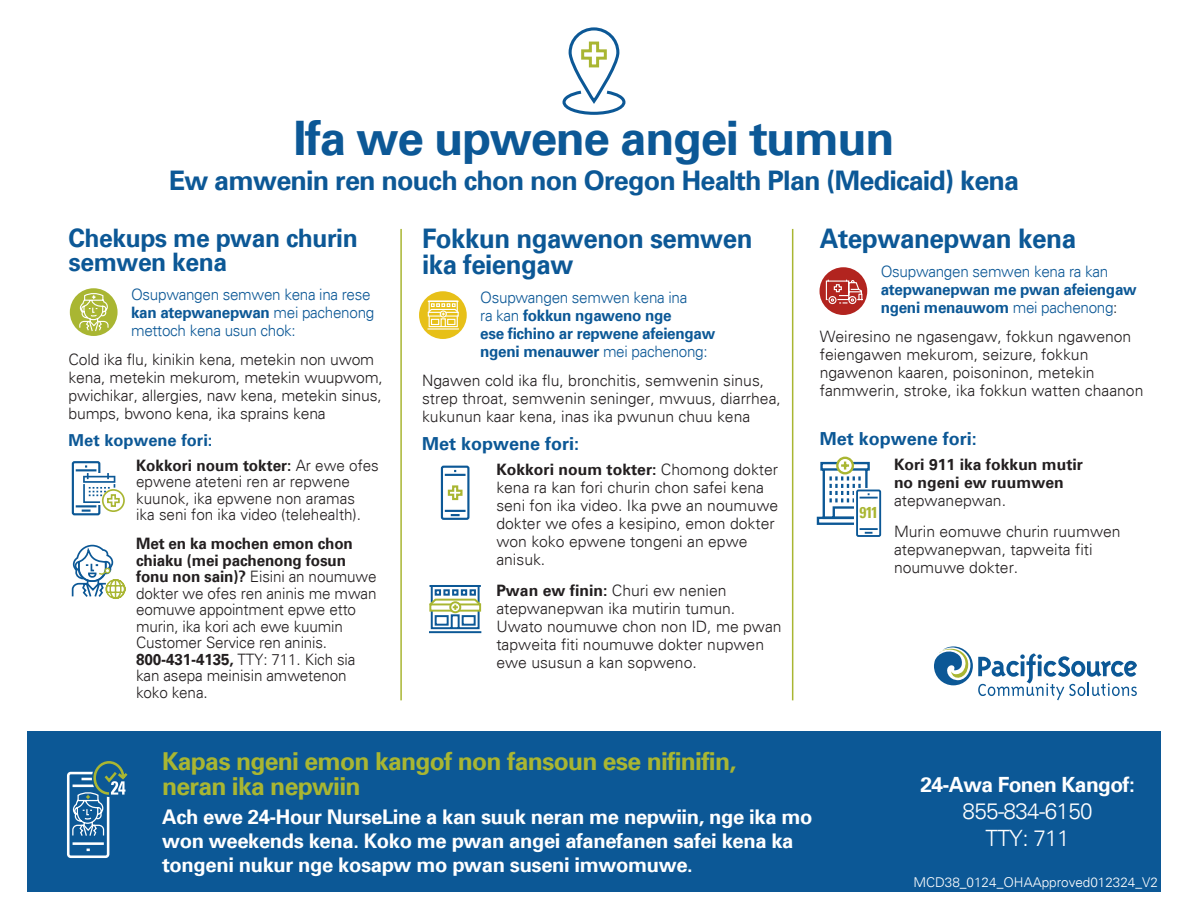
<style>
.page{position:relative;width:1188px;height:918px;background:#fff}
.page>*{position:absolute;margin:0;border:0;box-sizing:border-box;transform-origin:0 0}
.t1{font:700 47.7px "Univers LT";letter-spacing:-.03em;color:#0c5896}
.t2{font:700 27px "Univers LT";letter-spacing:-.03em;color:#0c5896}
.t3{font:700 27px/25.5px "Univers LT";letter-spacing:-.03em;color:#0c5896;scale:.96 1}
.t4{font:700 25.5px/24px "Univers LT";letter-spacing:-.02em;color:#0c5896}
.t5{font:700 24.75px/25.5px "Univers LT";letter-spacing:-.03em;color:#a9b632}
.t6{font:300 22.5px/27px "Univers LT";letter-spacing:-.03em;color:#fff;text-align:center}
.t7{font:700 21px "Univers LT";letter-spacing:-.03em;color:#fff}
.t8{font:700 20.25px/24px "Univers LT";letter-spacing:-.02em;color:#fff}
.t9{font:700 18px "Univers LT";color:#0c5896}
.t10{font:700 16.5px "Univers LT";color:#0c5896}
.t11{font:300 15.75px/18px "Univers LT";color:#231f20}
.t12{font:700 15.75px/18px "Univers LT";letter-spacing:-.02em;color:#0c5896}
.t13{font:300 15.75px/18px "Univers LT";letter-spacing:-.02em;color:#0c5896}
.t14{font:700 15.75px/18px "Univers LT";color:#231f20}
.t15{font:700 condensed 15.75px "Univers LT";color:#a9b632}
.t16{font:300 13.5px "Univers LT";color:#fff}
.s1{font-weight:700}
.s2{font-weight:300}
.s3{font-weight:300;color:#231f20}
</style>
<div class="page">
<svg style="left:934px;top:646px;width:203px;height:54px"></svg>
<div style="left:27px;top:731px;width:1134px;height:161px;background:#0c5896"></div>
<svg style="left:67px;top:761px;width:61px;height:97px"></svg>
<svg style="left:429px;top:585px;width:53px;height:49px"></svg>
<svg style="left:440px;top:465px;width:30px;height:55px"></svg>
<hr style="left:400px;top:229px;width:2px;height:471px;background:#a9b632">
<hr style="left:792px;top:229px;width:1px;height:471px;background:#a9b632">
<svg style="left:71px;top:461px;width:54px;height:55px"></svg>
<svg style="left:816px;top:456px;width:66px;height:81px"></svg>
<div style="left:70px;top:288px;width:48px;height:48px;background:#a9b632;border-radius:50%"></div>
<svg style="left:79px;top:293px;width:30px;height:39px"></svg>
<div style="left:820px;top:267px;width:47px;height:48px;background:#b2241f;border-radius:50%"></div>
<svg style="left:825px;top:279px;width:39px;height:26px"></svg>
<div style="left:419px;top:291px;width:48px;height:48px;background:#e7c018;border-radius:50%"></div>
<svg style="left:427px;top:300px;width:32px;height:30px"></svg>
<div style="left:569px;top:27px;width:50px;height:76px;border:3px solid #0c5896;border-radius:24px"></div>
<svg style="left:562px;top:89px;width:64px;height:26px"></svg>
<svg style="left:581px;top:41px;width:26px;height:27px"></svg>
<svg style="left:71px;top:544px;width:55px;height:55px"></svg>
<h1 class="t1" style="left:293px;top:110px;width:603px">Ifa we upwene angei tumun</h1>
<h2 class="t2" style="left:169px;top:164px;width:852px">Ew amwenin ren nouch chon non Oregon Health Plan (Medicaid) kena</h2>
<h3 class="t4" style="left:69px;top:227px;width:291px">Chekups me pwan churin semwen kena</h3>
<p class="t13" style="left:131px;top:286px;width:245px">Osupwangen semwen kena ina rese <span class="s1">kan atepwanepwan</span> mei pachenong mettoch kena usun chok:</p>
<p class="t11" style="left:69px;top:350px;width:316px">Cold ika flu, kinikin kena, metekin non uwom kena, metekin mekurom, metekin wuupwom, pwichikar, allergies, naw kena, metekin sinus, bumps, bwono kena, ika sprains kena</p>
<p class="t10" style="left:69px;top:430px;width:145px">Met kopwene fori:</p>
<p class="t11" style="left:136px;top:457px;width:244px;line-height:16.5px"><span class="s1">Kokkori noum tokter:</span> Ar ewe ofes epwene ateteni ren ar repwene kuunok, ika epwene non aramas<br>ika seni fon ika video (telehealth).</p>
<p class="t11" style="left:136px;top:535px;width:242px;line-height:16.5px"><span class="s1">Met en ka mochen emon chon chiaku (mei pachenong fosun fonu non sain)?</span> Eisini an noumuwe dokter we ofes ren aninis me mwan eomuwe appointment epwe etto murin, ika kori ach ewe kuumin<br>Customer Service ren aninis.<br><span class="s1">800-431-4135,</span> TTY: 711. Kich sia kan asepa meinisin amwetenon koko kena.</p>
<h2 class="t3" style="left:422px;top:226px;width:346px">Fokkun ngawenon semwen ika feiengaw</h2>
<p class="t12" style="left:480px;top:288px;width:237px"><span class="s2">Osupwangen semwen kena ina<br>ra kan</span> fokkun ngaweno nge<br>ese fichino ar repwene afeiengaw ngeni menauwer <span class="s2">mei pachenong:</span></p>
<p class="t11" style="left:422px;top:371px;width:360px">Ngawen cold ika flu, bronchitis, semwenin sinus, strep throat, semwenin seninger, mwuus, diarrhea, kukunun kaar kena, inas ika pwunun chuu kena</p>
<p class="t9" style="left:422px;top:433px;width:159px">Met kopwene fori:</p>
<p class="t11" style="left:496px;top:460px;width:283px"><span class="s1">Kokkori noum tokter:</span> Chomong dokter kena ra kan fori churin chon safei kena seni fon ika video. Ika pwe an noumuwe dokter we ofes a kesipino, emon dokter won koko epwene tongeni an epwe anisuk.</p>
<p class="t11" style="left:496px;top:582px;width:287px"><span class="s1">Pwan ew finin:</span> Churi ew nenien atepwanepwan ika mutirin tumun.<br>Uwato noumuwe chon non ID, me pwan tapweita fiti noumuwe dokter nupwen ewe ususun a kan sopweno.</p>
<h2 class="t2" style="left:820px;top:223px;width:258px">Atepwanepwan kena</h2>
<p class="t13" style="left:881px;top:263px;width:229px">Osupwangen semwen kena ra kan</p>
<p class="t12" style="left:881px;top:281px;width:258px">atepwanepwan me pwan afeiengaw ngeni menauwom <span class="s2">mei pachenong</span><span class="s3">:</span></p>
<p class="t11" style="left:820px;top:327px;width:325px">Weiresino ne ngasengaw, fokkun ngawenon feiengawen mekurom, seizure, fokkun ngawenon kaaren, poisoninon, metekin fanmwerin, stroke, ika fokkun watten chaanon</p>
<p class="t9" style="left:820px;top:428px;width:159px">Met kopwene fori:</p>
<p class="t14" style="left:894px;top:455px;width:191px">Kori 911 ika fokkun mutir no ngeni ew ruumwen</p>
<p class="t11" style="left:894px;top:484px;width:228px;line-height:31.5px">atepwanepwan.<br>Murin eomuwe churin ruumwen</p>
<p class="t11" style="left:894px;top:540px;width:200px">atepwanepwan, tapweita fiti noumuwe dokter.</p>
<p class="t15" style="left:860px;top:503px;width:20px">911</p>
<h3 class="t5" style="left:162px;top:748px;width:576px">Kapas ngeni emon kangof non fansoun ese nifinifin, neran ika nepwiin</h3>
<p class="t8" style="left:162px;top:805px;width:652px">Ach ewe 24-Hour NurseLine a kan suuk neran me nepwiin, nge ika mo won weekends kena. Koko me pwan angei afanefanen safei kena ka tongeni nukur nge kosapw mo pwan suseni imwomuwe.</p>
<h3 class="t7" style="left:920px;top:772px;width:216px">24-Awa Fonen Kangof:</h3>
<h3 class="t6" style="left:963px;top:797px;width:132px">855-834-6150<br>TTY: 711</h3>
<p class="t16" style="left:913px;top:874px;width:246px">MCD38_0124_OHAApproved012324_V2</p>
</div>
